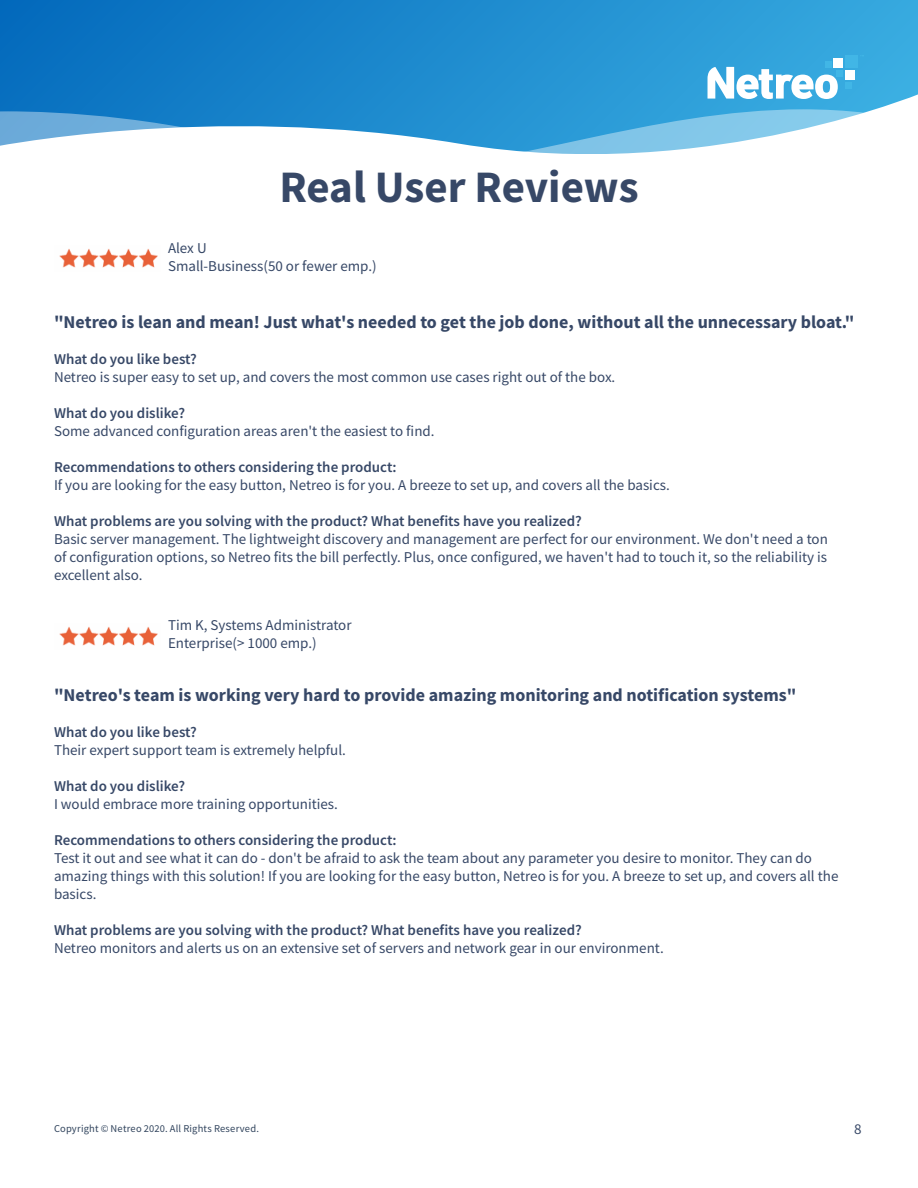
<style>
.page{position:relative;width:918px;height:1188px;background:#fff}
.page>*{position:absolute;margin:0;border:0;box-sizing:border-box;transform-origin:0 0}
.t1{font:700 45px "Source Sans Pro";letter-spacing:-.005em;color:#374867}
.t2{font:700 18px "Source Sans Pro";color:#374867}
.t3{font:15px/18px "Source Sans Pro";color:#374867;text-align:justify}
.t4{font:600 15px "Source Sans Pro";color:#374867}
.p{font:10.5px "Source Sans Pro";letter-spacing:.02em;color:#31445d}
</style>
<div class="page">
<img style="left:59px;top:248px;width:99px;height:20px">
<div style="left:0;top:0;width:918px;height:154px;background:linear-gradient(to right,#046bbd,#39ace1)"></div>
<svg style="left:0;top:89px;width:918px;height:65px"></svg>
<div style="left:845px;top:55px;width:13px;height:13px;background:#41b6e6"></div>
<div style="left:845px;top:82px;width:7px;height:6px;background:#41b6e6"></div>
<div style="left:825px;top:61px;width:6px;height:7px;background:#41b6e6"></div>
<div style="left:845px;top:70px;width:10px;height:10px;background:#fff"></div>
<div style="left:834px;top:58px;width:9px;height:10px;background:#fff"></div>
<svg style="left:708px;top:67px;width:135px;height:32px"></svg>
<img style="left:59px;top:626px;width:99px;height:20px">
<p class="t1" style="left:279px;top:157px;width:361px">Real User Reviews</p>
<p class="t3" style="left:168px;top:238px;width:40px">Alex U</p>
<p class="t3" style="left:168px;top:256px;width:210px">Small-Business(50 or fewer emp.)</p>
<p class="t2" style="left:54px;top:310px;width:802px">"Netreo is lean and mean! Just what's needed to get the job done, without all the unnecessary bloat."</p>
<p class="t4" style="left:54px;top:350px;width:144px">What do you like best?</p>
<p class="t3" style="left:54px;top:368px;width:563px">Netreo is super easy to set up, and covers the most common use cases right out of the box.</p>
<p class="t4" style="left:54px;top:404px;width:133px">What do you dislike?</p>
<p class="t3" style="left:54px;top:422px;width:382px">Some advanced configuration areas aren't the easiest to find.</p>
<p class="t4" style="left:54px;top:458px;width:344px">Recommendations to others considering the product:</p>
<p class="t3" style="left:54px;top:476px;width:617px">If you are looking for the easy button, Netreo is for you. A breeze to set up, and covers all the basics.</p>
<p class="t4" style="left:54px;top:512px;width:529px">What problems are you solving with the product? What benefits have you realized?</p>
<p class="t3" style="left:54px;top:530px;width:775px">Basic server management. The lightweight discovery and management are perfect for our environment. We don't need a ton of configuration options, so Netreo fits the bill perfectly. Plus, once configured, we haven't had to touch it, so the reliability is excellent also.</p>
<p class="t3" style="left:168px;top:616px;width:185px">Tim K, Systems Administrator</p>
<p class="t3" style="left:168px;top:634px;width:150px">Enterprise(&gt; 1000 emp.)</p>
<p class="t2" style="left:54px;top:683px;width:744px">"Netreo's team is working very hard to provide amazing monitoring and notification systems"</p>
<p class="t4" style="left:54px;top:723px;width:144px">What do you like best?</p>
<p class="t3" style="left:54px;top:741px;width:293px">Their expert support team is extremely helpful.</p>
<p class="t4" style="left:54px;top:777px;width:133px">What do you dislike?</p>
<p class="t3" style="left:54px;top:795px;width:285px">I would embrace more training opportunities.</p>
<p class="t4" style="left:54px;top:831px;width:344px">Recommendations to others considering the product:</p>
<p class="t3" style="left:54px;top:849px;width:786px;text-align:left">Test it out and see what it can do - don't be afraid to ask the team about any parameter you desire to monitor. They can do amazing things with this solution! If you are looking for the easy button, Netreo is for you. A breeze to set up, and covers all the basics.</p>
<p class="t4" style="left:54px;top:921px;width:529px">What problems are you solving with the product? What benefits have you realized?</p>
<p class="t3" style="left:54px;top:939px;width:611px">Netreo monitors and alerts us on an extensive set of servers and network gear in our environment.</p>
<p class="p" style="left:54px;top:1122px;width:207px">Copyright © Netreo 2020. All Rights Reserved.</p>
<p class="t3" style="left:854px;top:1120px;width:9px">8</p>
</div>
